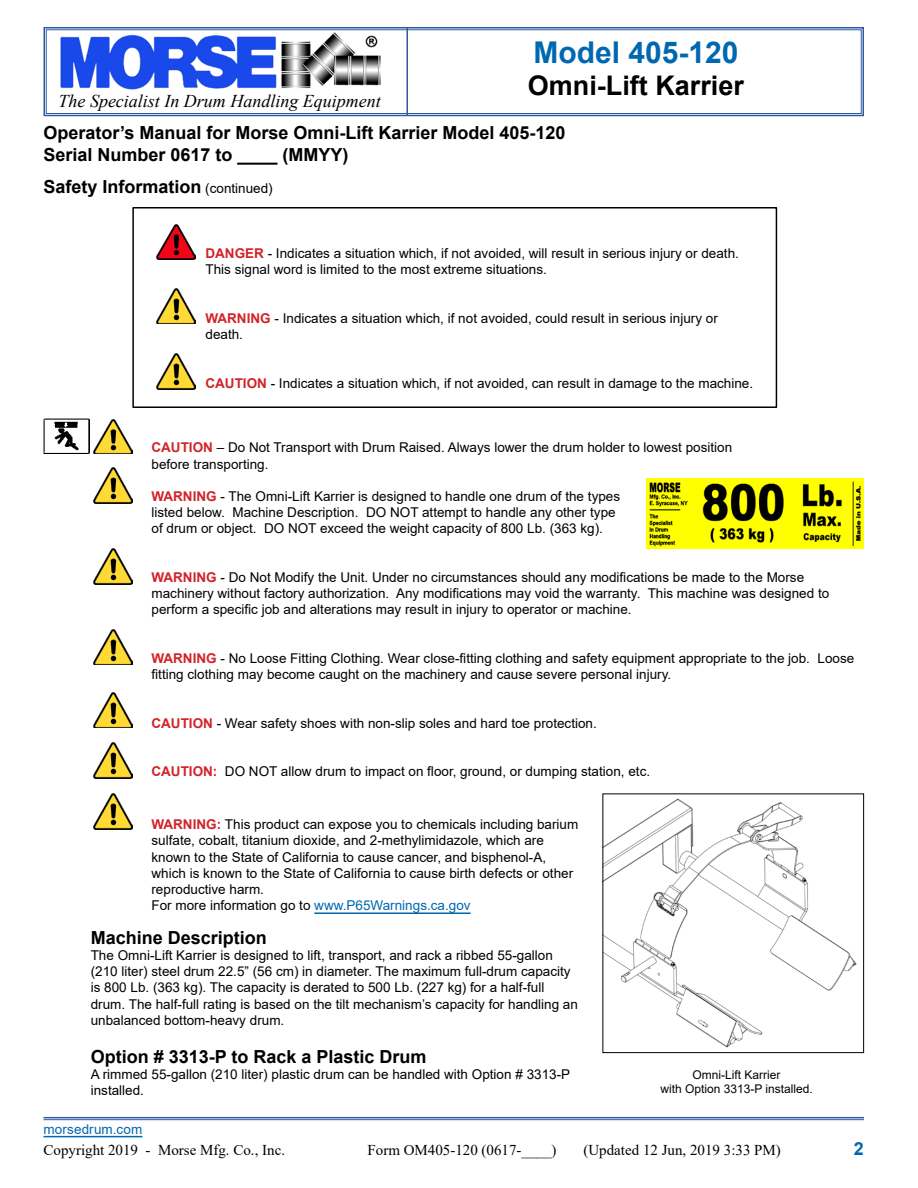
<style>
.page{position:relative;width:918px;height:1188px;background:#fff}
.page>*{position:absolute;margin:0;border:0;box-sizing:border-box;transform-origin:0 0}
.t1{font:700 30px "Arial";color:#0067b1}
.t2{font:700 27px "Arial";color:#000}
.t3{font:700 18px/21.6px "Arial";color:#000}
.t4{font:italic 18px "Times New Roman";color:#000}
.t5{font:700 18px "Arial";color:#0067b1}
.t6{font:15px "Times New Roman";color:#000}
.t7{font:13.5px/16.2px "Arial";color:#000}
.t8{font:13.5px "Arial";letter-spacing:.01em;color:#0067b1}
.t9{font:12px/14.4px "Arial";color:#000;text-align:center}
.s1{font-weight:400;font-size:13.5px}
.s2{font-weight:700;color:#d2232a}
.s3{color:#0067b1}
</style>
<div class="page">
<svg style="left:43px;top:27px;width:821px;height:90px"></svg>
<div style="left:46px;top:29px;width:816px;height:85px;border:1px solid #2f5a9f"></div>
<hr style="left:406px;top:28px;width:2px;height:88px;background:#2f5a9f">
<hr style="left:44px;top:1136px;width:98px;height:1px;background:#0067b1">
<hr style="left:43px;top:1117px;width:821px;height:1px;background:#2f5a9f">
<hr style="left:43px;top:1119px;width:821px;height:1px;background:#2f5a9f">
<div style="left:132px;top:207px;width:645px;height:201px;border:2px solid #000"></div>
<img style="left:157px;top:224px;width:39px;height:35px">
<img style="left:157px;top:289px;width:39px;height:35px">
<img style="left:157px;top:354px;width:39px;height:35px">
<img style="left:93px;top:419px;width:39px;height:35px">
<img style="left:44px;top:419px;width:46px;height:35px">
<img style="left:93px;top:468px;width:39px;height:36px">
<img style="left:93px;top:549px;width:39px;height:35px">
<img style="left:93px;top:630px;width:39px;height:34px">
<img style="left:93px;top:693px;width:39px;height:34px">
<img style="left:93px;top:742px;width:39px;height:36px">
<img style="left:647px;top:479px;width:217px;height:70px">
<img style="left:605px;top:798px;width:252px;height:250px">
<div style="left:603px;top:793px;width:261px;height:260px;border:1px solid #000"></div>
<hr style="left:314px;top:912px;width:157px;height:2px;background:#0067b1">
<img style="left:93px;top:794px;width:39px;height:35px">
<h1 class="t1" style="left:533px;top:31px;width:207px">Model 405-120</h1>
<h2 class="t2" style="left:528px;top:67px;width:218px">Omni-Lift Karrier</h2>
<h3 class="t3" style="left:44px;top:122px;width:524px">Operator’s Manual for Morse Omni-Lift Karrier Model 405-120<br>Serial Number 0617 to ____ (MMYY)</h3>
<h3 class="t4" style="left:58px;top:89px;width:324px">The Specialist In Drum Handling Equipment</h3>
<h3 class="t3" style="left:44px;top:176px;width:231px">Safety Information <span class="s1">(continued)</span></h3>
<p class="t7" style="left:206px;top:245px;width:535px"><span class="s2">DANGER</span> - Indicates a situation which, if not avoided, will result in serious injury or death.<br>This signal word is limited to the most extreme situations.</p>
<p class="t7" style="left:206px;top:310px;width:514px"><span class="s2">WARNING</span> - Indicates a situation which, if not avoided, could result in serious injury or death.</p>
<p class="t7" style="left:206px;top:375px;width:549px"><span class="s2">CAUTION</span> - Indicates a situation which, if not avoided, can result in damage to the machine.</p>
<p class="t7" style="left:152px;top:439px;width:582px"><span class="s2">CAUTION</span> – Do Not Transport with Drum Raised. Always lower the drum holder to lowest position before transporting.</p>
<p class="t7" style="left:152px;top:488px;width:470px"><span class="s2">WARNING</span> - The Omni-Lift Karrier is designed to handle one drum of the types listed below. Machine Description. DO NOT attempt to handle any other type of drum or object. DO NOT exceed the weight capacity of 800 Lb. (363 kg).</p>
<p class="t7" style="left:152px;top:569px;width:679px"><span class="s2">WARNING</span> - Do Not Modify the Unit. Under no circumstances should any modifications be made to the Morse machinery without factory authorization. Any modifications may void the warranty. This machine was designed to perform a specific job and alterations may result in injury to operator or machine.</p>
<p class="t7" style="left:152px;top:650px;width:704px"><span class="s2">WARNING</span> - No Loose Fitting Clothing. Wear close-fitting clothing and safety equipment appropriate to the job. Loose fitting clothing may become caught on the machinery and cause severe personal injury.</p>
<p class="t7" style="left:152px;top:715px;width:447px"><span class="s2">CAUTION</span> - Wear safety shoes with non-slip soles and hard toe protection.</p>
<p class="t7" style="left:152px;top:763px;width:500px"><span class="s2">CAUTION:</span> DO NOT allow drum to impact on floor, ground, or dumping station, etc.</p>
<p class="t7" style="left:152px;top:816px;width:428px"><span class="s2">WARNING:</span> This product can expose you to chemicals including barium sulfate, cobalt, titanium dioxide, and 2-methylimidazole, which are known to the State of California to cause cancer, and bisphenol-A, which is known to the State of California to cause birth defects or other reproductive harm.<br>For more information go to <span class="s3">www.P65Warnings.ca.gov</span></p>
<h3 class="t3" style="left:91px;top:927px;width:178px">Machine Description</h3>
<p class="t7" style="left:91px;top:947px;width:489px">The Omni-Lift Karrier is designed to lift, transport, and rack a ribbed 55-gallon (210 liter) steel drum 22.5” (56 cm) in diameter. The maximum full-drum capacity is 800 Lb. (363 kg). The capacity is derated to 500 Lb. (227 kg) for a half-full drum. The half-full rating is based on the tilt mechanism’s capacity for handling an unbalanced bottom-heavy drum.</p>
<h3 class="t3" style="left:91px;top:1046px;width:337px">Option # 3313-P to Rack a Plastic Drum</h3>
<p class="t7" style="left:91px;top:1066px;width:481px">A rimmed 55-gallon (210 liter) plastic drum can be handled with Option # 3313-P installed.</p>
<p class="t9" style="left:660px;top:1067px;width:154px">Omni-Lift Karrier<br>with Option 3313-P installed.</p>
<p class="t8" style="left:44px;top:1120px;width:100px">morsedrum.com</p>
<p class="t6" style="left:44px;top:1140px;width:243px">Copyright 2019 - Morse Mfg. Co., Inc.</p>
<p class="t6" style="left:368px;top:1140px;width:191px">Form OM405-120 (0617-____)</p>
<p class="t6" style="left:584px;top:1140px;width:199px">(Updated 12 Jun, 2019 3:33 PM)</p>
<h3 class="t5" style="left:854px;top:1136px;width:12px">2</h3>
</div>
